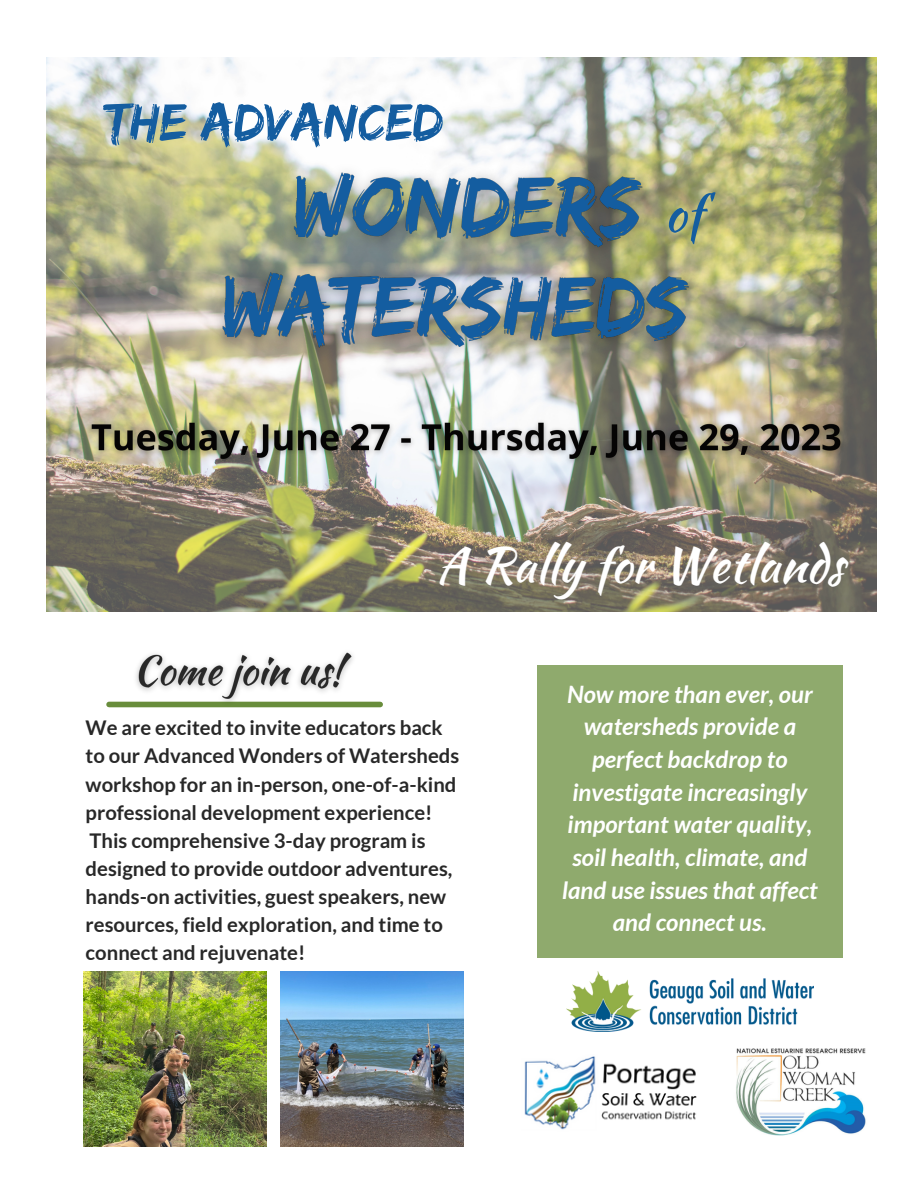
<style>
.page{position:relative;width:918px;height:1188px;background:#fff}
.page>*{position:absolute;margin:0;border:0;box-sizing:border-box;transform-origin:0 0}
.t1{font:54.45px "Edo";color:#145da0}
.t2{font:48.45px "Kaushan Script";color:#fff}
.t3{font:italic 700 24px/32.7px "Lato";color:#fff;text-align:center}
.t4{font:700 20.25px/28.2px "Lato";color:#282828}
</style>
<div class="page">
<img style="left:83px;top:972px;width:184px;height:174px">
<img style="left:280px;top:972px;width:183px;height:174px">
<div style="left:537px;top:666px;width:306px;height:292px;background:#8faa6d"></div>
<div style="left:109px;top:702px;width:271px;height:5px;background:#698d3c"></div>
<img style="left:524px;top:1056px;width:173px;height:74px">
<img style="left:736px;top:1048px;width:130px;height:87px">
<img style="left:46px;top:58px;width:830px;height:553px">
<img style="left:566px;top:972px;width:248px;height:59px">
<img style="left:123px;top:652px;width:240px;height:56px">
<img style="left:201px;top:136px;width:510px;height:269px">
<img style="left:81px;top:405px;width:770px;height:68px">
<svg style="left:668px;top:192px;width:50px;height:52px;background:#b0af71"></svg>
<h1 class="t1" style="left:105px;top:90px;width:339px">The Advanced</h1>
<h2 class="t2" style="left:437px;top:529px;width:409px">A Rally for Wetlands</h2>
<p class="t4" style="left:86px;top:713px;width:375px">We are excited to invite educators back to our Advanced Wonders of Watersheds workshop for an in-person, one-of-a-kind professional development experience!<br>This comprehensive 3-day program is designed to provide outdoor adventures, hands-on activities, guest speakers, new resources, field exploration, and time to connect and rejuvenate!</p>
<p class="t3" style="left:562px;top:677px;width:257px">Now more than ever, our watersheds provide a perfect backdrop to investigate increasingly important water quality, soil health, climate, and land use issues that affect and connect us.</p>
</div>
